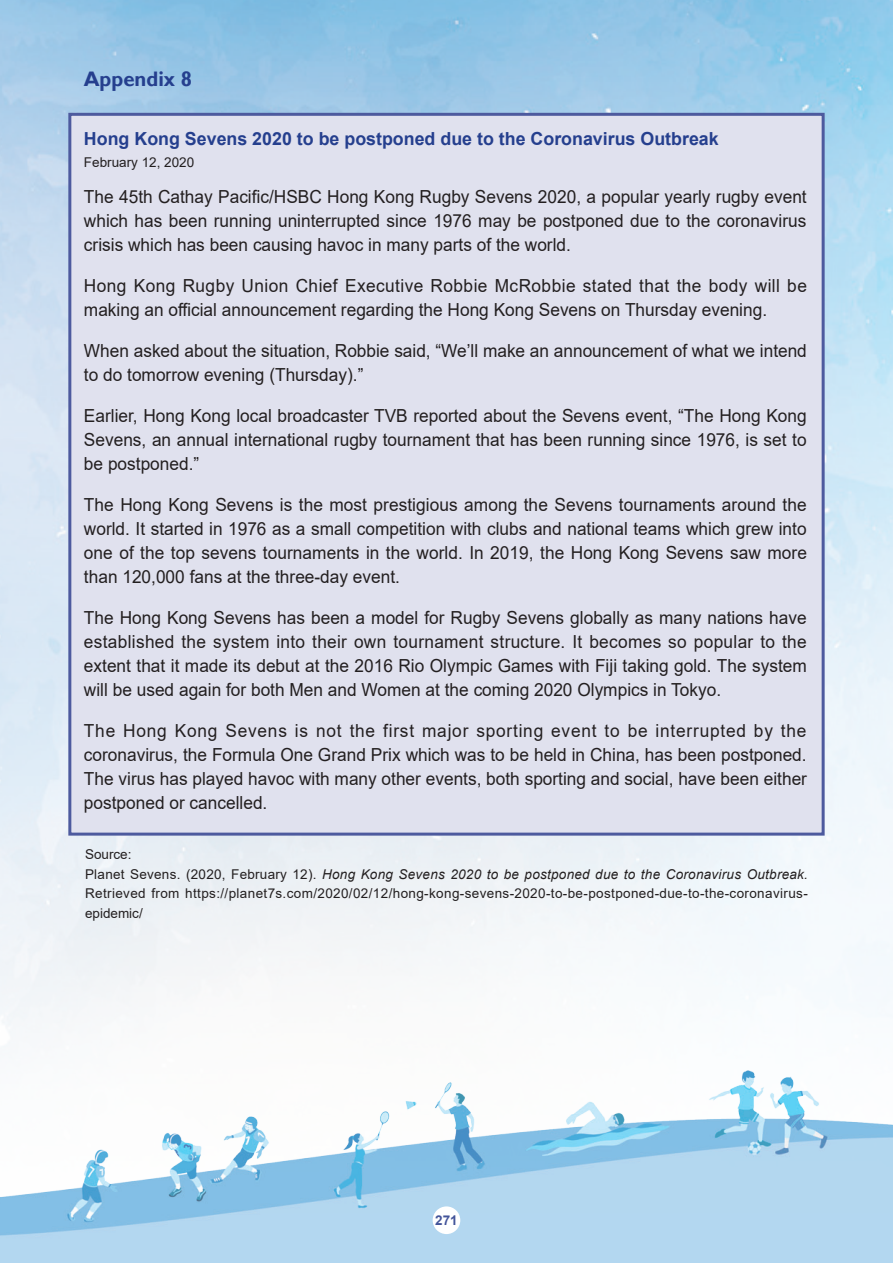
<style>
.page{position:relative;width:893px;height:1263px;background:#fff}
.page>*{position:absolute;margin:0;border:0;box-sizing:border-box;transform-origin:0 0}
.t1{font:700 21px "Gill Sans";color:#253f8e}
.t2{font:18px/24px "Arial";color:#231f20;text-align:justify;scale:.96 1}
.t3{font:700 18px "Arial";color:#253f8e}
.t4{font:13.5px/19.5px "Arial";letter-spacing:.025em;color:#231f20}
.t5{font:13.5px "Arial";color:#231f20}
.t6{font:700 13.5px "Arial";color:#43549a}
.s1{font-style:italic}
</style>
<div class="page">
<img style="left:0;top:0;width:893px;height:1263px">
<div style="left:433px;top:1206px;width:27px;height:28px;background:#fff;border-radius:50%"></div>
<div style="left:68px;top:113px;width:757px;height:723px;background:#e0e1ee;border:3px solid #4d5a9e"></div>
<p class="t1" style="left:84px;top:66px;width:110px">Appendix 8</p>
<p class="t3" style="left:84px;top:126px;width:636px">Hong Kong Sevens 2020 to be postponed due to the Coronavirus Outbreak</p>
<p class="t5" style="left:84px;top:153px;width:112px">February 12, 2020</p>
<p class="t2" style="left:84px;top:184px;width:754px">The 45th Cathay Pacific/HSBC Hong Kong Rugby Sevens 2020, a popular yearly rugby event which has been running uninterrupted since 1976 may be postponed due to the coronavirus crisis which has been causing havoc in many parts of the world.</p>
<p class="t2" style="left:84px;top:273px;width:755px">Hong Kong Rugby Union Chief Executive Robbie McRobbie stated that the body will be making an official announcement regarding the Hong Kong Sevens on Thursday evening.</p>
<p class="t2" style="left:84px;top:338px;width:754px">When asked about the situation, Robbie said, “We’ll make an announcement of what we intend to do tomorrow evening (Thursday).”</p>
<p class="t2" style="left:84px;top:403px;width:754px">Earlier, Hong Kong local broadcaster TVB reported about the Sevens event, “The Hong Kong Sevens, an annual international rugby tournament that has been running since 1976, is set to be postponed.”</p>
<p class="t2" style="left:84px;top:492px;width:755px">The Hong Kong Sevens is the most prestigious among the Sevens tournaments around the world. It started in 1976 as a small competition with clubs and national teams which grew into one of the top sevens tournaments in the world. In 2019, the Hong Kong Sevens saw more than 120,000 fans at the three-day event.</p>
<p class="t2" style="left:84px;top:605px;width:754px">The Hong Kong Sevens has been a model for Rugby Sevens globally as many nations have established the system into their own tournament structure. It becomes so popular to the extent that it made its debut at the 2016 Rio Olympic Games with Fiji taking gold. The system will be used again for both Men and Women at the coming 2020 Olympics in Tokyo.</p>
<p class="t2" style="left:84px;top:718px;width:755px">The Hong Kong Sevens is not the first major sporting event to be interrupted by the coronavirus, the Formula One Grand Prix which was to be held in China, has been postponed.<br>The virus has played havoc with many other events, both sporting and social, have been either postponed or cancelled.</p>
<p class="t4" style="left:85px;top:845px;width:724px">Source:<br>Planet Sevens. (2020, February 12). <span class="s1">Hong Kong Sevens 2020 to be postponed due to the Coronavirus Outbreak.<br></span>Retrieved from https://planet7s.com/2020/02/12/hong-kong-sevens-2020-to-be-postponed-due-to-the-coronavirus&shy;epidemic/</p>
<p class="t6" style="left:435px;top:1210px;width:24px">271</p>
</div>
